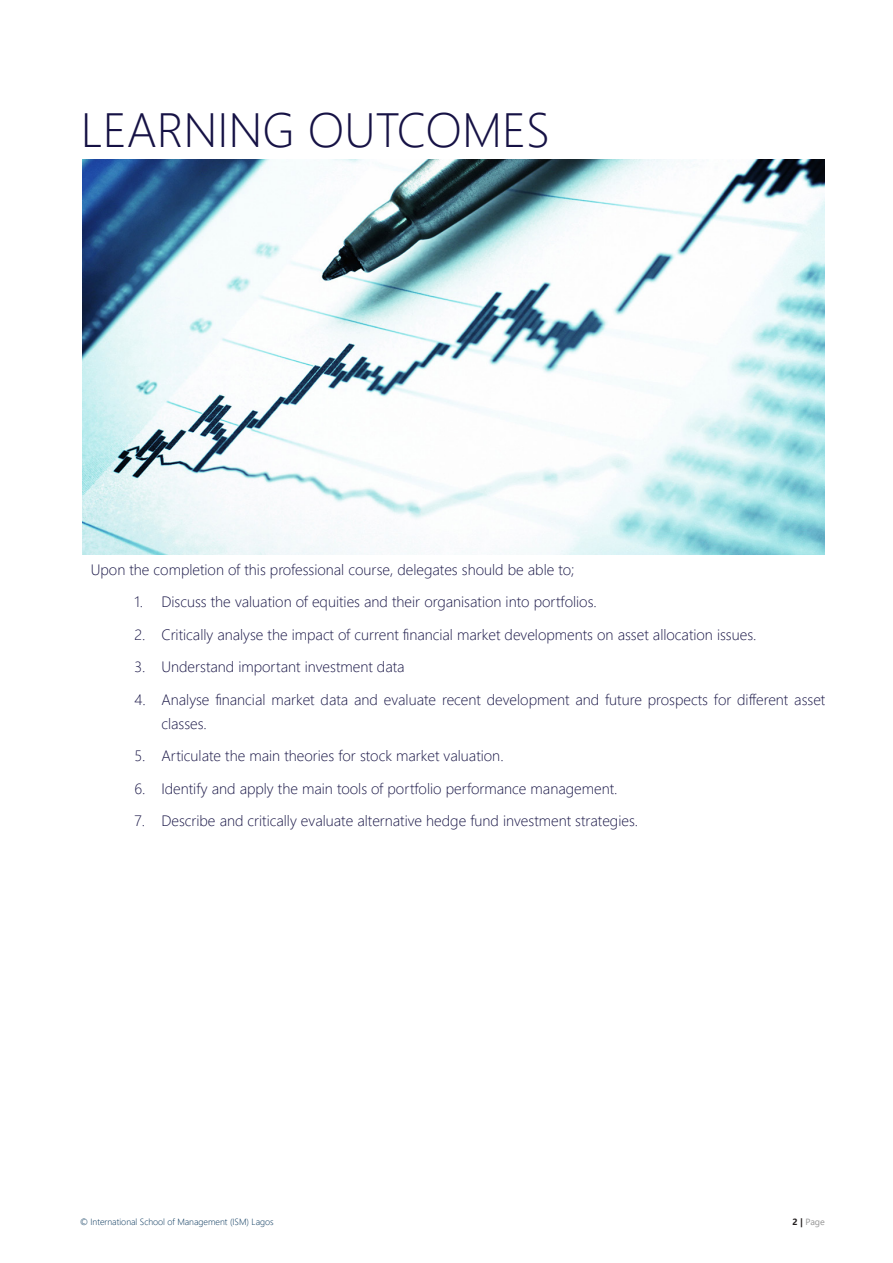
<style>
.page{position:relative;width:893px;height:1263px;background:#fff}
.page>*{position:absolute;margin:0;border:0;box-sizing:border-box;transform-origin:0 0}
.Top_Headings{font:300 48px "Segoe UI";color:#161245}
.Number_Bullets{font:300 15px/24px "Segoe UI";color:#161344}
.t1{font:300 9px "Segoe UI";color:#013157}
.t2{font:9px "Segoe UI";color:#969696}
.s1{font-weight:700;color:#231f20}
</style>
<div class="page">
<img style="left:83px;top:159px;width:742px;height:396px">
<p class="Top_Headings" style="left:81px;top:91px;width:471px">LEARNING OUTCOMES</p>
<p class="Number_Bullets" style="left:91px;top:557px;width:485px">Upon the completion of this professional course, delegates should be able to;</p>
<p class="Number_Bullets" style="left:134px;top:589px;width:464px">1. Discuss the valuation of equities and their organisation into portfolios.</p>
<p class="Number_Bullets" style="left:134px;top:622px;width:624px">2. Critically analyse the impact of current financial market developments on asset allocation issues.</p>
<p class="Number_Bullets" style="left:134px;top:654px;width:272px">3. Understand important investment data</p>
<p class="Number_Bullets" style="left:161px;top:687px;width:665px;text-indent:-27px">4. Analyse financial market data and evaluate recent development and future prospects for different asset classes.</p>
<p class="Number_Bullets" style="left:134px;top:743px;width:371px">5. Articulate the main theories for stock market valuation.</p>
<p class="Number_Bullets" style="left:134px;top:776px;width:485px">6. Identify and apply the main tools of portfolio performance management.</p>
<p class="Number_Bullets" style="left:134px;top:808px;width:505px">7. Describe and critically evaluate alternative hedge fund investment strategies.</p>
<p class="t1" style="left:80px;top:1215px;width:195px">© International School of Management (ISM) Lagos</p>
<p class="t2" style="left:792px;top:1215px;width:34px"><span class="s1">2 |</span> Page</p>
</div>
